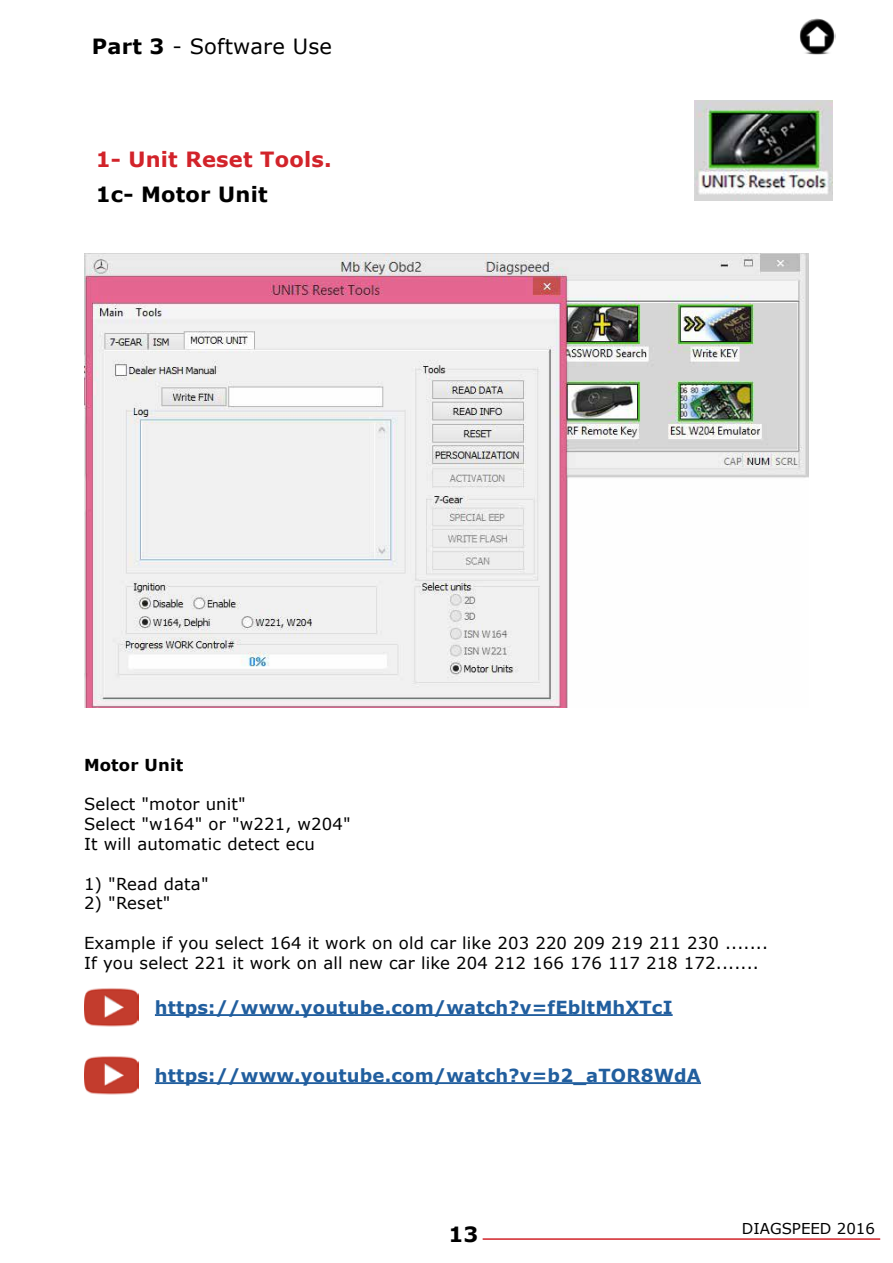
<style>
.page{position:relative;width:893px;height:1263px;background:#fff}
.page>*{position:absolute;margin:0;border:0;box-sizing:border-box;transform-origin:0 0}
.t1{font:21px "Verdana";letter-spacing:.01em;color:#000}
.t2{font:700 21px "Verdana";letter-spacing:.01em;color:#d2232a}
.t3{font:700 21px "Verdana";letter-spacing:.01em;color:#000}
.t4{font:700 18px "Verdana";letter-spacing:.01em;color:#215e9e}
.t5{font:16.5px/19.8px "Verdana";letter-spacing:.01em;color:#000}
.t6{font:700 16.5px "Verdana";letter-spacing:.01em;color:#000}
.t7{font:15px "Verdana";color:#000}
.s1{font-weight:700}
</style>
<div class="page">
<hr style="left:483px;top:1238px;width:397px;height:2px;background:#d2232a">
<img style="left:799px;top:18px;width:37px;height:36px">
<img style="left:85px;top:253px;width:723px;height:455px">
<img style="left:694px;top:100px;width:138px;height:101px">
<hr style="left:155px;top:1014px;width:518px;height:2px;background:#215e9e">
<hr style="left:155px;top:1082px;width:546px;height:2px;background:#215e9e">
<img style="left:85px;top:988px;width:53px;height:39px">
<img style="left:85px;top:1056px;width:53px;height:39px">
<p class="t1" style="left:92px;top:33px;width:242px"><span class="s1">Part 3</span> - Software Use</p>
<p class="t2" style="left:96px;top:146px;width:237px">1- Unit Reset Tools.</p>
<p class="t3" style="left:96px;top:181px;width:173px">1 -c Motor Unit</p>
<p class="t6" style="left:84px;top:754px;width:101px">Motor Unit</p>
<p class="t5" style="left:84px;top:794px;width:268px">Select "motor unit"<br>Select "w164" or "w221, w204"<br>It will automatic detect ecu</p>
<p class="t5" style="left:84px;top:873px;width:126px">1) "Read data"</p>
<p class="t5" style="left:84px;top:893px;width:88px">2) "Reset"</p>
<p class="t5" style="left:84px;top:932px;width:686px">Example if you select 164 it work on old car like 203 220 209 219 211 230 .......<br>If you select 221 it work on all new car like 204 212 166 176 117 218 172.......</p>
<p class="t4" style="left:155px;top:996px;width:519px">https://www.youtube.com/watch?v=fEbltMhXTcI</p>
<p class="t4" style="left:155px;top:1064px;width:547px">https://www.youtube.com/watch?v=b2_aTOR8WdA</p>
<p class="t3" style="left:448px;top:1221px;width:31px">13</p>
<p class="t7" style="left:742px;top:1219px;width:135px">DIAGSPEED 2016</p>
</div>
